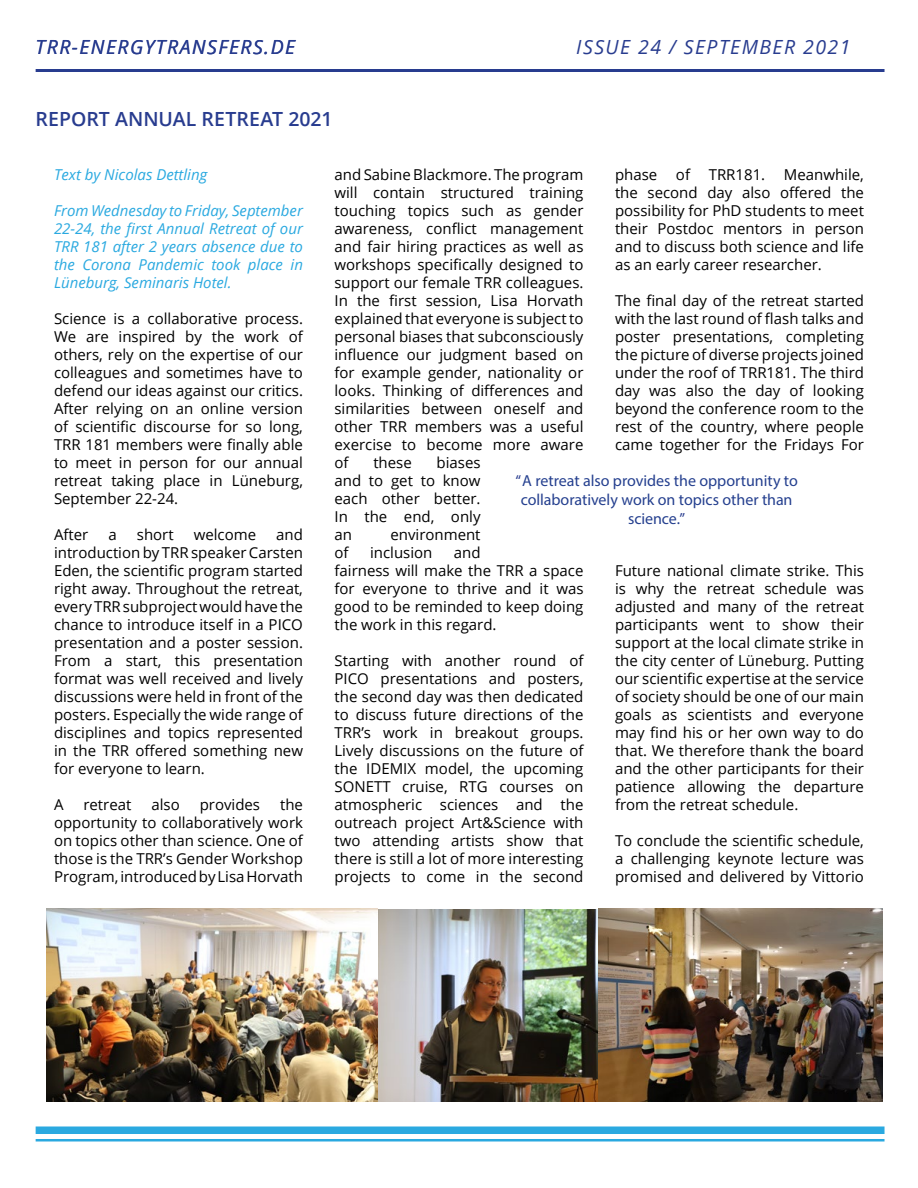
<style>
.page{position:relative;width:918px;height:1188px;background:#fff}
.page>*{position:absolute;margin:0;border:0;box-sizing:border-box;transform-origin:0 0}
.t1{font:italic 19.5px "Open Sans";letter-spacing:.075em;color:#283c8f}
.t2{font:600 19.5px "Open Sans";color:#283c8f}
.t3{font:16.05px/19.2px "Myriad Pro";letter-spacing:-.005em;color:#25408f;text-align:center}
.t4{font:15px/18px "Open Sans";color:#000;text-align:justify}
.t5{font:italic 15px/18px "Open Sans";color:#2aa9e0;text-align:justify}
.s1{color:#283c8f}
</style>
<div class="page">
<div style="left:36px;top:1126px;width:849px;height:8px;background:#2aa9e0"></div>
<hr style="left:36px;top:1139px;width:849px;height:3px;background:#2aa9e0">
<hr style="left:36px;top:69px;width:849px;height:3px;background:#283c8f">
<img style="left:377px;top:910px;width:222px;height:191px">
<img style="left:47px;top:908px;width:330px;height:193px">
<img style="left:599px;top:908px;width:284px;height:193px">
<h1 class="t1" style="left:36px;top:34px;width:261px">TRR-ENERGYTRANSFERS.DE</h1>
<h1 class="t1" style="left:576px;top:34px;width:276px">ISSUE 24 / SEPTEMBER 2021</h1>
<h1 class="t2" style="left:36px;top:106px;width:298px">REPORT ANNUAL RETREAT 2021</h1>
<p class="t5" style="left:54px;top:165px;width:155px">Text by Nicolas Dettling</p>
<p class="t5" style="left:54px;top:201px;width:251px">From Wednesday to Friday, September 22-24, the first Annual Retreat of our TRR 181 after 2 years absence due to the Corona Pandemic took place in Lüneburg, Seminaris Hotel.</p>
<p class="t4" style="left:54px;top:309px;width:251px">Science is a collaborative process.<br>We are inspired by the work of others, rely on the expertise of our colleagues and sometimes have to defend our ideas against our critics.<br>After relying on an online version of scientific discourse for so long, TRR 181 members were finally able to meet in person for our annual retreat taking place in Lüneburg, September 22-24.</p>
<p class="t4" style="left:54px;top:525px;width:36px">After</p>
<p class="t4" style="left:108px;top:525px;width:10px">a</p>
<p class="t4" style="left:137px;top:525px;width:38px">short</p>
<p class="t4" style="left:194px;top:525px;width:64px">welcome</p>
<p class="t4" style="left:54px;top:525px;width:251px;text-indent:222px">and introduction by TRR speaker Carsten Eden, the scientific program started right away. Throughout the retreat, every TRR subproject would have the chance to introduce itself in a PICO presentation and a poster session.<br>From a start, this presentation format was well received and lively discussions were held in front of the posters. Especially the wide range of disciplines and topics represented in the TRR offered something new for everyone to learn.</p>
<p class="t4" style="left:54px;top:795px;width:11px">A</p>
<p class="t4" style="left:83px;top:795px;width:49px">retreat</p>
<p class="t4" style="left:151px;top:795px;width:30px">also</p>
<p class="t4" style="left:200px;top:795px;width:62px">provides</p>
<p class="t4" style="left:54px;top:795px;width:251px;text-indent:226px">the opportunity to collaboratively work on topics other than science. One of those is the TRR’s Gender Workshop Program, introduced by Lisa Horvath</p>
<p class="t4" style="left:615px;top:165px;width:251px">phase of TRR181. Meanwhile, the second day also offered the possibility for PhD students to meet their Postdoc mentors in person and to discuss both science and life as an early career researcher.</p>
<p class="t4" style="left:615px;top:291px;width:251px">The final day of the retreat started with the last round of flash talks and poster presentations, completing the picture of diverse projects joined under the roof of TRR181. The third day was also the day of looking beyond the conference room to the rest of the country, where people came together for the Fridays For</p>
<p class="t4" style="left:334px;top:165px;width:251px">and Sabine Blackmore. The program will contain structured training touching topics such as gender awareness, conflict management and fair hiring practices as well as workshops specifically designed to support our female TRR colleagues.<br>In the first session, Lisa Horvath explained that everyone is subject to personal biases that subconsciously influence our judgment based on for example gender, nationality or looks. Thinking of differences and similarities between oneself and other TRR members was a useful exercise to become more aware of</p>
<p class="t4" style="left:334px;top:453px;width:148px;text-indent:102px">biases and to get to know each other better.<br>In the end, only an</p>
<p class="t4" style="left:373px;top:453px;width:40px">these</p>
<p class="t3" style="left:515px;top:471px;width:284px"><span class="s1">“</span>A retreat also provides the opportunity to collaboratively work on topics other than science.<span class="s1">”</span></p>
<p class="t4" style="left:390px;top:525px;width:92px">environment</p>
<p class="t4" style="left:334px;top:543px;width:16px">of</p>
<p class="t4" style="left:370px;top:543px;width:64px">inclusion</p>
<p class="t4" style="left:334px;top:543px;width:251px;text-align:left;text-indent:119px">and<br>fairness will make the TRR a space for everyone to thrive and it was good to be reminded to keep doing the work in this regard.</p>
<p class="t4" style="left:334px;top:651px;width:251px">Starting with another round of PICO presentations and posters, the second day was then dedicated to discuss future directions of the TRR’s work in breakout groups.<br>Lively discussions on the future of the IDEMIX model, the upcoming SONETT cruise, RTG courses on atmospheric sciences and the outreach project Art&amp;Science with two attending artists show that there is still a lot of more interesting projects to come in the second</p>
<p class="t4" style="left:615px;top:561px;width:251px">Future national climate strike. This is why the retreat schedule was adjusted and many of the retreat participants went to show their support at the local climate strike in the city center of Lüneburg. Putting our scientific expertise at the service of society should be one of our main goals as scientists and everyone may find his or her own way to do that. We therefore thank the board and the other participants for their patience allowing the departure from the retreat schedule.</p>
<p class="t4" style="left:615px;top:831px;width:251px">To conclude the scientific schedule, a challenging keynote lecture was promised and delivered by Vittorio</p>
</div>
